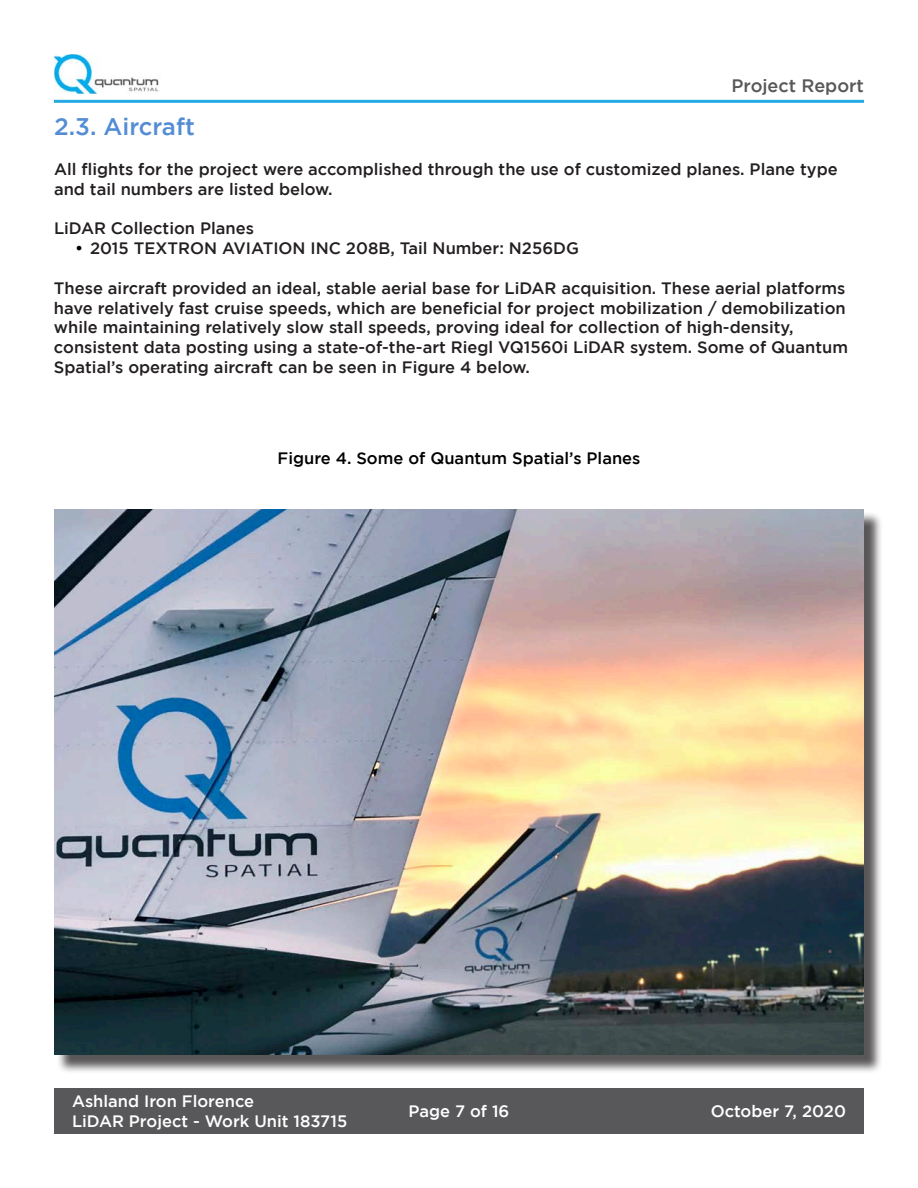
<style>
.page{position:relative;width:918px;height:1188px;background:#fff}
.page>*{position:absolute;margin:0;border:0;box-sizing:border-box;transform-origin:0 0}
.Header_lv_2{font:500 24px "Gotham";color:#548dd4}
.t1{font:500 18px "Gotham";color:#58585a}
.Body_text_lv_1{font:500 16.5px/19.8px "Gotham";color:#231f20}
.t2{font:500 16.5px/19.8px "Gotham";color:#fff}
.t3{font:500 16.5px "Gotham";color:#000}
.s1{color:#000}
</style>
<div class="page">
<div style="left:54px;top:1088px;width:810px;height:46px;background:#58585a"></div>
<img style="left:54px;top:54px;width:105px;height:40px">
<hr style="left:54px;top:100px;width:810px;height:3px;background:#24aae1">
<div style="left:56px;top:512px;width:827px;height:562px;background:#231f20;opacity:.75"></div>
<img style="left:54px;top:509px;width:810px;height:546px">
<p class="t1" style="left:732px;top:76px;width:134px">Project Report</p>
<p class="Header_lv_2" style="left:54px;top:113px;width:142px">2.3. Aircraft</p>
<p class="Body_text_lv_1" style="left:54px;top:159px;width:785px">All flights for the project were accomplished through the use of customized planes. Plane type and tail numbers are listed below.</p>
<p class="Body_text_lv_1" style="left:54px;top:218px;width:202px">LiDAR Collection Planes</p>
<p class="Body_text_lv_1" style="left:75px;top:238px;width:506px"><span class="s1">•</span> 2015 TEXTRON AVIATION INC 208B, Tail Number: N256DG</p>
<p class="Body_text_lv_1" style="left:54px;top:278px;width:796px">These aircraft provided an ideal, stable aerial base for LiDAR acquisition. These aerial platforms have relatively fast cruise speeds, which are beneficial for project mobilization / demobilization while maintaining relatively slow stall speeds, proving ideal for collection of high-density, consistent data posting using a state-of-the-art Riegl VQ1560i LiDAR system. Some of Quantum Spatial’s operating aircraft can be seen in Figure 4 below.</p>
<p class="t3" style="left:278px;top:449px;width:364px">Figure 4. Some of Quantum Spatial’s Planes</p>
<p class="t2" style="left:72px;top:1091px;width:277px">Ashland Iron Florence<br>LiDAR Project - Work Unit 183715</p>
<p class="t2" style="left:409px;top:1101px;width:102px">Page 7 of 16</p>
<p class="t2" style="left:711px;top:1101px;width:137px">October 7, 2020</p>
</div>
